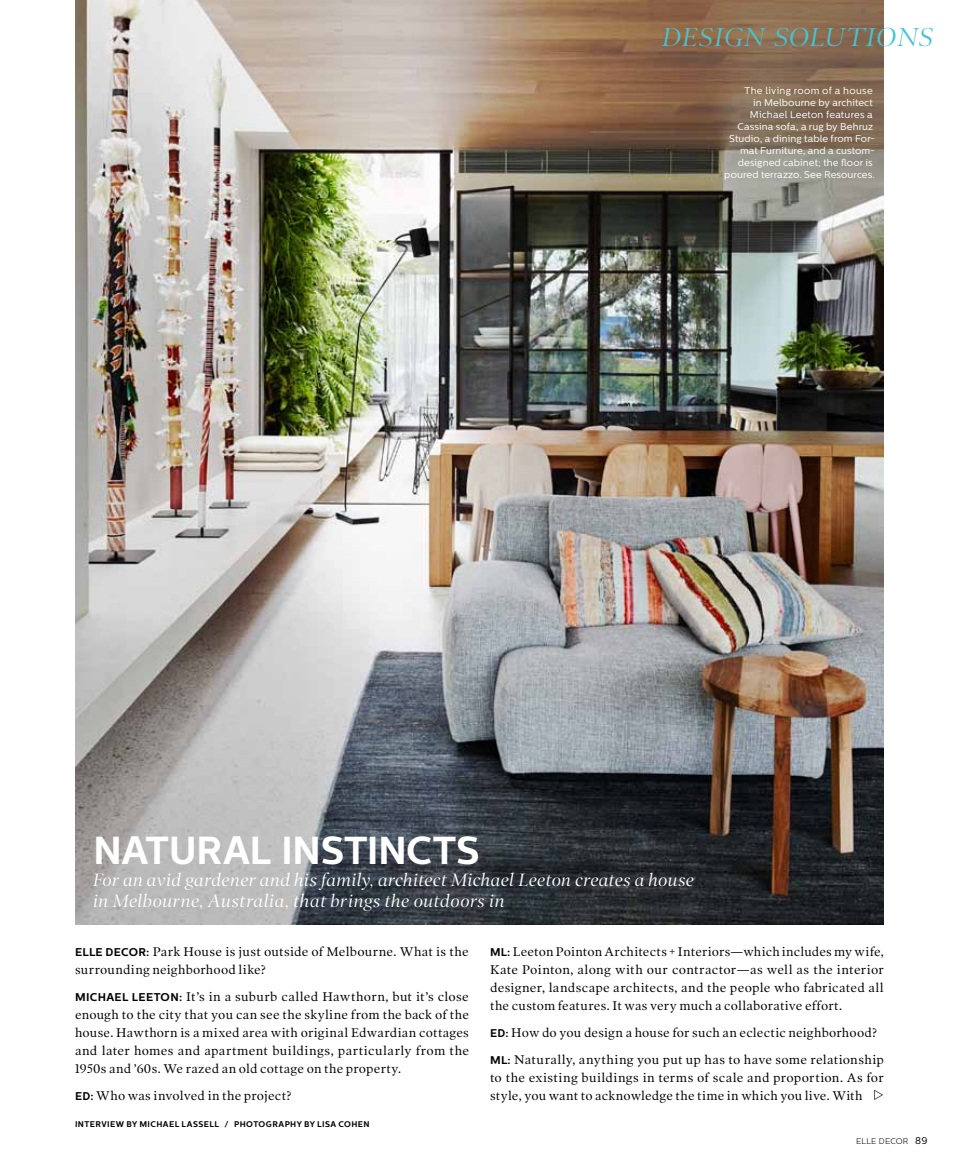
<style>
.page{position:relative;width:959px;height:1175px;background:#fff}
.page>*{position:absolute;margin:0;border:0;box-sizing:border-box;transform-origin:0 0}
.t1{font:700 39px "Centrale Sans";letter-spacing:-.015em;color:#fff}
.t2{font:italic 26.25px "Poynter OS Display";letter-spacing:.18em;color:#47c3d3}
.t3{font:italic 18px/21px "Poynter OS Display";letter-spacing:.025em;color:#fff}
.t4{font:12.75px/18px "Poynter OS Text One L";letter-spacing:.015em;color:#000}
.t5{font:9.75px/12px "Centrale Sans";letter-spacing:.01em;color:#fff;text-align:right}
.t6{font:700 8.25px "Centrale Sans";letter-spacing:.05em;color:#000}
.t7{font:300 8.25px "Centrale Sans";letter-spacing:.03em;color:#000}
.s1{font-family:"Centrale Sans";font-weight:700;font-size:11.25px}
.s2{font-weight:400;font-size:9.75px}
</style>
<div class="page">
<img style="left:75px;top:0;width:808px;height:924px">
<svg style="left:874px;top:1089px;width:9px;height:11px"></svg>
<h2 class="t2" style="left:662px;top:23px;width:269px">Design Sol utions</h2>
<p class="t5" style="left:724px;top:85px;width:152px">The living room of a house<br>in Melbourne by architect<br>Michael Leeton features a<br>Cassina sofa, a rug by Behruz<br>Studio, a dining table from For&shy;mat Furniture, and a custom&shy;designed cabinet; the floor is poured terrazzo. See Resources.</p>
<h1 class="t1" style="left:93px;top:826px;width:388px">NATURAL IN STINCTS</h1>
<h3 class="t3" style="left:93px;top:869px;width:602px">For an avid gardener and his family, architect Michael Leeton creates a house in Melbourne, Australia, that brings the outdoors in</h3>
<p class="t4" style="left:75px;top:942px;width:395px"><span class="s1">ELLE DECOR:</span> Park House is just outside of Melbourne. What is the surrounding neighborhood like?</p>
<p class="t4" style="left:75px;top:987px;width:395px;text-align:justify"><span class="s1">MIC HAEL LEETON:</span> It’s in a suburb called Hawthorn, but it’s close enough to the city that you can see the skyline from the back of the house. Hawthorn is a mixed area with original Edwardian cottages and later homes and apartment buildings, particularly from the 1950s and ’60s. We razed an old cottage on the property.</p>
<p class="t4" style="left:75px;top:1086px;width:218px"><span class="s1">ED:</span> Who was involved in the project?</p>
<p class="t6" style="left:75px;top:1118px;width:271px">INTERVIEW BY MICHAEL LASSELL / PHOTOGRAPHY BY LISA COHEN</p>
<p class="t4" style="left:490px;top:942px;width:395px;text-align:justify"><span class="s1">ML:</span> Leeton Pointon Architects + Interiors—which includes my wife, Kate Pointon, along with our contractor—as well as the interior designer, landscape architects, and the people who fabricated all the custom features. It was very much a collaborative effort.</p>
<p class="t4" style="left:490px;top:1018px;width:395px;line-height:27px"><span class="s1">ED:</span> How do you design a house for such an eclectic neighborhood?<br><span class="s1">ML:</span> Naturally, anything you put up has to have some relationship</p>
<p class="t4" style="left:490px;top:1068px;width:395px">to the existing buildings in terms of scale and proportion. As for style, you want to acknowledge the time in which you live. With</p>
<p class="t7" style="left:856px;top:1136px;width:73px">ELLE DECOR <span class="s2">89</span></p>
</div>
